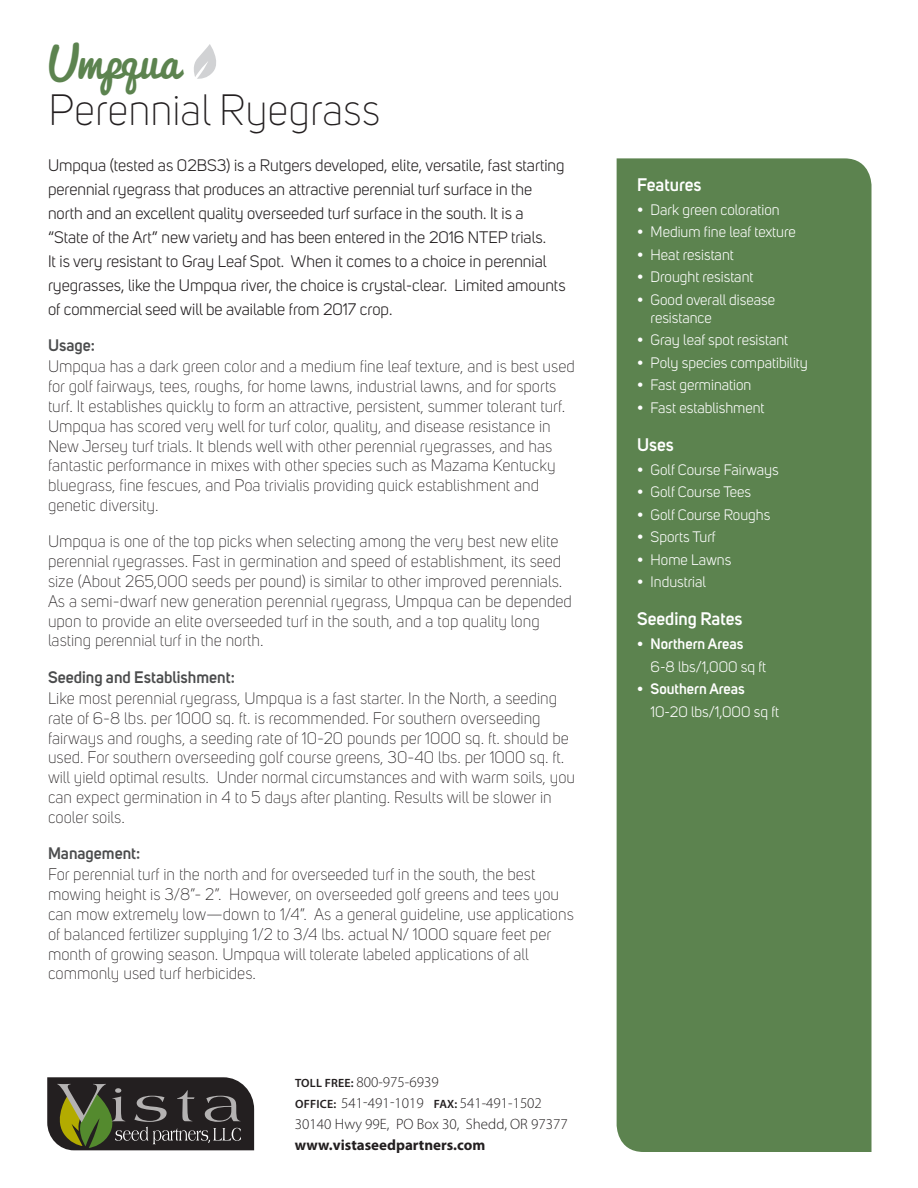
<style>
.page{position:relative;width:918px;height:1188px;background:#fff}
.page>*{position:absolute;margin:0;border:0;box-sizing:border-box;transform-origin:0 0}
.t1{font:300 43.35px/45.9px "Uni Sans";color:#231f20}
.sidebar_subhead{font:600 18px "Uni Sans";color:#fff}
.body_copy{font:300 16.5px/19.8px "Uni Sans";color:#231f20}
.Intro_paragraph{font:16.5px/24px "Uni Sans";color:#231f20}
.Subhead{font:600 16.5px "Uni Sans";color:#4b4c4d}
.t2{font:15px/18px "Uni Sans";color:#fff}
.t3{font:300 15px "Myriad Pro";color:#231f20}
.t4{font:600 15px "Uni Sans";color:#fff}
.t5{font:700 15px "Myriad Pro";color:#231f20}
.s1{font-family:"Pacifico";font-weight:400;color:#5c834f}
.s2{font-weight:600;font-size:12px}
</style>
<div class="page">
<div style="left:617px;top:158px;width:255px;height:994px;background:#5c834f"></div>
<svg style="left:47px;top:1077px;width:207px;height:73px"></svg>
<svg style="left:194px;top:44px;width:22px;height:35px"></svg>
<p class="t1" style="left:47px;top:42px;width:335px"><span class="s1">Umpqua<br></span>Perennial Ryegrass</p>
<p class="Intro_paragraph" style="left:48px;top:153px;width:519px">Umpqua (tested as 02BS3) is a Rutgers developed, elite, versatile, fast starting perennial ryegrass that produces an attractive perennial turf surface in the north and an excellent quality overseeded turf surface in the south. It is a “State of the Art” new variety and has been entered in the 2016 NTEP trials.<br>It is very resistant to Gray Leaf Spot. When it comes to a choice in perennial ryegrasses, like the Umpqua river, the choice is crystal-clear. Limited amounts of commercial seed will be available from 2017 crop.</p>
<p class="Subhead" style="left:48px;top:333px;width:49px">Usage:</p>
<p class="body_copy" style="left:48px;top:357px;width:528px">Umpqua has a dark green color and a medium fine leaf texture, and is best used for golf fairways, tees, roughs, for home lawns, industrial lawns, and for sports turf. It establishes quickly to form an attractive, persistent, summer tolerant turf.<br>Umpqua has scored very well for turf color, quality, and disease resistance in New Jersey turf trials. It blends well with other perennial ryegrasses, and has fantastic performance in mixes with other species such as Mazama Kentucky bluegrass, fine fescues, and Poa trivialis providing quick establishment and genetic diversity.</p>
<p class="body_copy" style="left:48px;top:532px;width:526px">Umpqua is one of the top picks when selecting among the very best new elite perennial ryegrasses. Fast in germination and speed of establishment, its seed size (About 265,000 seeds per pound) is similar to other improved perennials.<br>As a semi-dwarf new generation perennial ryegrass, Umpqua can be depended upon to provide an elite overseeded turf in the south, and a top quality long lasting perennial turf in the north.</p>
<p class="Subhead" style="left:48px;top:665px;width:188px">Seeding and Establishment:</p>
<p class="body_copy" style="left:48px;top:689px;width:529px">Like most perennial ryegrass, Umpqua is a fast starter. In the North, a seeding rate of 6-8 lbs. per 1000 sq. ft. is recommended. For southern overseeding fairways and roughs, a seeding rate of 10-20 pounds per 1000 sq. ft. should be used. For southern overseeding golf course greens, 30-40 lbs. per 1000 sq. ft. will yield optimal results. Under normal circumstances and with warm soils, you can expect germination in 4 to 5 days after planting. Results will be slower in cooler soils.</p>
<p class="Subhead" style="left:48px;top:841px;width:94px">Management:</p>
<p class="body_copy" style="left:48px;top:865px;width:527px">For perennial turf in the north and for overseeded turf in the south, the best mowing height is 3/8”- 2”. However, on overseeded golf greens and tees you can mow extremely low—down to 1/4”. As a general guideline, use applications of balanced fertilizer supplying 1/2 to 3/4 lbs. actual N/ 1000 square feet per month of growing season. Umpqua will tolerate labeled applications of all commonly used turf herbicides.</p>
<p class="t3" style="left:295px;top:1074px;width:145px"><span class="s2">TOLL FREE:</span> 800-975-6939</p>
<p class="t3" style="left:295px;top:1095px;width:248px"><span class="s2">OFFICE:</span> 541-491-1019 <span class="s2">FAX:</span> 541-491-1502</p>
<p class="t3" style="left:295px;top:1116px;width:274px">30140 Hwy 99E, PO Box 30, Shedd, OR 97377</p>
<p class="t5" style="left:295px;top:1136px;width:192px">www.vistaseedpartners.com</p>
<p class="sidebar_subhead" style="left:637px;top:171px;width:66px">Features</p>
<p class="t2" style="left:637px;top:201px;width:144px">• Dark green coloration</p>
<p class="t2" style="left:637px;top:223px;width:160px">• Medium fine leaf texture</p>
<p class="t2" style="left:637px;top:246px;width:98px">• Heat resistant</p>
<p class="t2" style="left:637px;top:268px;width:118px">• Drought resistant</p>
<p class="t2" style="left:651px;top:291px;width:126px;text-indent:-14px">• Good overall disease resistance</p>
<p class="t2" style="left:637px;top:331px;width:153px">• Gray leaf spot resistant</p>
<p class="t2" style="left:637px;top:354px;width:172px">• Poly species compatibility</p>
<p class="t2" style="left:637px;top:376px;width:116px">• Fast germination</p>
<p class="t2" style="left:637px;top:399px;width:129px">• Fast establishment</p>
<p class="sidebar_subhead" style="left:637px;top:431px;width:38px">Uses</p>
<p class="t2" style="left:637px;top:461px;width:143px">• Golf Course Fairways</p>
<p class="t2" style="left:637px;top:483px;width:116px">• Golf Course Tees</p>
<p class="t2" style="left:637px;top:506px;width:135px">• Golf Course Roughs</p>
<p class="t2" style="left:637px;top:528px;width:80px">• Sports Turf</p>
<p class="t2" style="left:637px;top:551px;width:96px">• Home Lawns</p>
<p class="t2" style="left:637px;top:573px;width:70px">• Industrial</p>
<p class="sidebar_subhead" style="left:637px;top:606px;width:107px">Seeding Rates</p>
<p class="t4" style="left:637px;top:633px;width:108px">• Northern Areas</p>
<p class="t2" style="left:651px;top:658px;width:117px">6-8 lbs/1,000 sq ft</p>
<p class="t4" style="left:637px;top:678px;width:109px">• Southern Areas</p>
<p class="t2" style="left:651px;top:703px;width:130px">10-20 lbs/1,000 sq ft</p>
</div>
